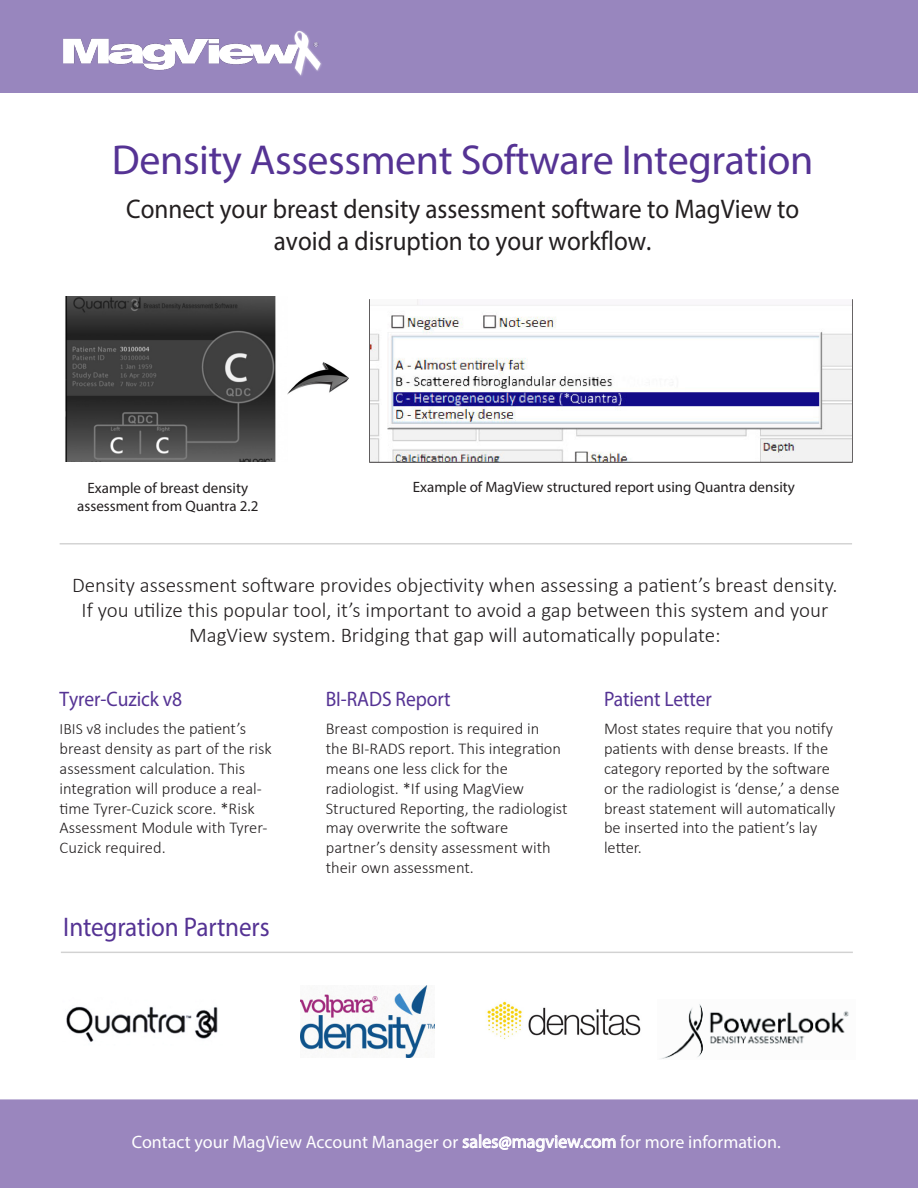
<style>
.page{position:relative;width:918px;height:1188px;background:#fff}
.page>*{position:absolute;margin:0;border:0;box-sizing:border-box;transform-origin:0 0}
.Body_Copy{font:42px "Myriad Pro";letter-spacing:-.01em;color:#553394}
.Body_Copy-2{font:27px/32.4px "Myriad Pro";color:#231f20;text-align:center;scale:.93 1}
.Subhead{font:27px "Myriad Pro";letter-spacing:-.005em;color:#553394;scale:.93 1}
.Body_Copy-3{font:300 21px/25.2px "Calibri";color:#231f20;text-align:center}
.Subhead-2{font:21px "Myriad Pro";letter-spacing:-.005em;color:#553394;scale:.93 1}
.Bulleted_List{font:18px "Myriad Pro";color:#fff}
.Bulleted_List-2{font:300 16.5px/19.8px "Calibri";color:#231f20}
.Subhead-3{font:300 16.5px/19.8px "Calibri";color:#231f20}
.t1{font:15px/18px "Myriad Pro";color:#231f20;text-align:center}
.s1{font-size:15.75px}
</style>
<div class="page">
<div style="left:0;top:1099px;width:918px;height:89px;background:#9a86be"></div>
<div style="left:0;top:0;width:918px;height:93px;background:#9886be"></div>
<img style="left:65px;top:297px;width:211px;height:164px">
<img style="left:287px;top:362px;width:61px;height:33px">
<div style="left:369px;top:299px;width:484px;height:164px;background:#231f20;opacity:.75"></div>
<img style="left:371px;top:300px;width:481px;height:161px">
<img style="left:300px;top:986px;width:135px;height:71px">
<img style="left:486px;top:1001px;width:155px;height:38px">
<img style="left:661px;top:1004px;width:188px;height:55px">
<img style="left:66px;top:1006px;width:152px;height:36px">
<hr style="left:60px;top:543px;width:792px;height:2px;background:#000001">
<hr style="left:61px;top:952px;width:792px;height:1px;background:#000001">
<img style="left:64px;top:29px;width:259px;height:50px">
<p class="Body_Copy" style="left:112px;top:134px;width:703px">Density Assessment Software Integration</p>
<p class="Body_Copy-2" style="left:126px;top:192px;width:725px">Connect your breast density assessment software to MagView to avoid a disruption to your workflow.</p>
<p class="t1" style="left:77px;top:478px;width:183px">Example of breast density assessment from Quantra 2.2</p>
<p class="t1" style="left:413px;top:477px;width:384px">Example of MagView structured report using Quantra density</p>
<p class="Body_Copy-3" style="left:72px;top:572px;width:767px">Density assessment software provides objectivity when assessing a patient’s breast density.<br>If you utilize this popular tool, it’s important to avoid a gap between this system and your<br>MagView system. Bridging that gap will automatically populate:</p>
<p class="Subhead-2" style="left:60px;top:686px;width:133px">Tyrer-Cuzick v8</p>
<p class="Subhead-3" style="left:60px;top:719px;width:214px"><span class="s1">IBIS v8</span> includes the patient’s breast density as part of the risk assessment calculation. This integration will produce a real&shy;time Tyrer-Cuzick score. *Risk<br>Assessment Module with Tyrer-<br>Cuzick required.</p>
<p class="Subhead" style="left:63px;top:910px;width:223px">Integration Partners</p>
<p class="Subhead-2" style="left:326px;top:686px;width:136px">BI-RADS Report</p>
<p class="Bulleted_List-2" style="left:326px;top:719px;width:243px">Breast compostion is required in<br>the BI-RADS report. This integration means one less click for the radiologist. *If using MagView<br>Structured Reporting, the radiologist may overwrite the software partner’s density assessment with their own assessment.</p>
<p class="Subhead-2" style="left:604px;top:686px;width:117px">Patient Letter</p>
<p class="Bulleted_List-2" style="left:604px;top:719px;width:237px">Most states require that you notify patients with dense breasts. If the category reported by the software or the radiologist is ‘dense,’ a dense breast statement will automatically be inserted into the patient’s lay letter.</p>
<p class="Bulleted_List" style="left:132px;top:1130px;width:650px">Contact your MagView Account Manager or sales@magview.com for more information.</p>
</div>
